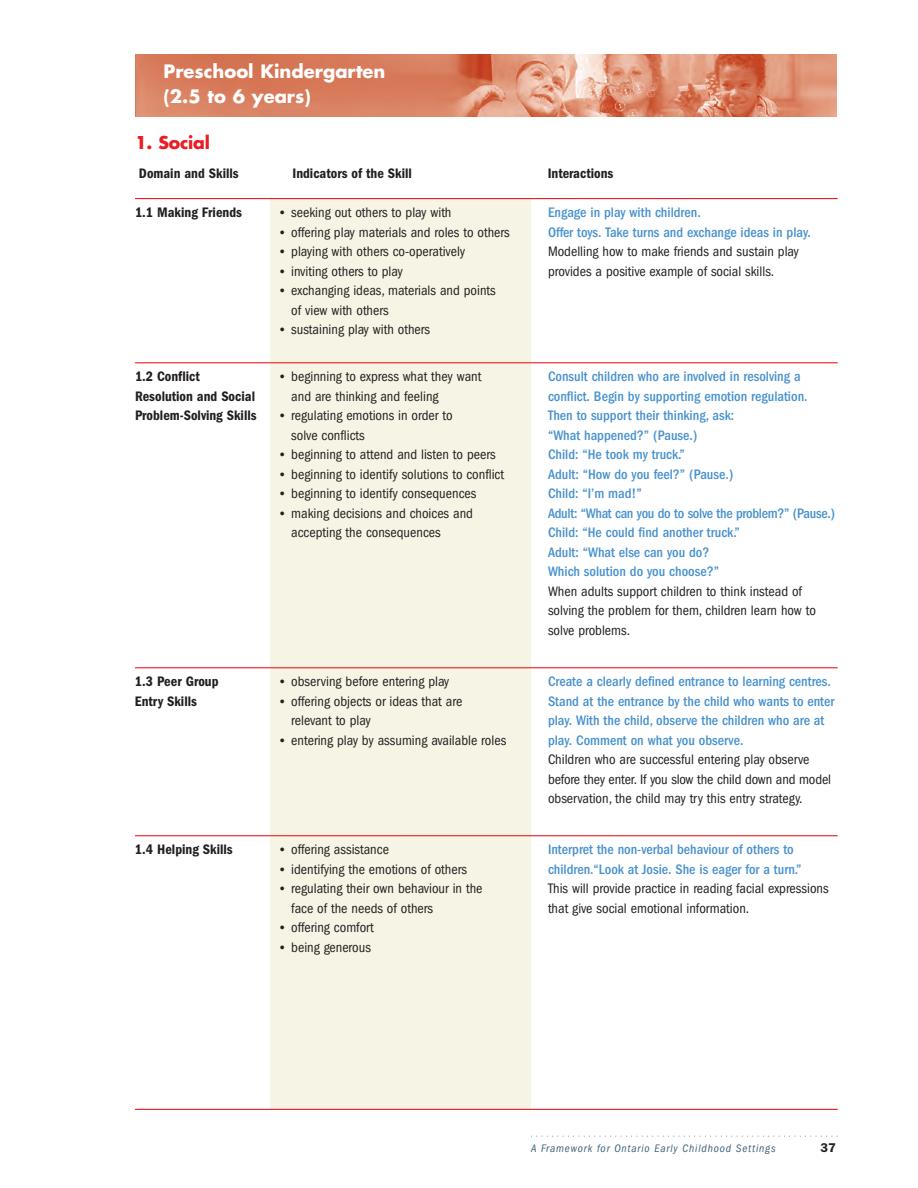
<style>
.page{position:relative;width:918px;height:1188px;background:#fff}
.page>*{position:absolute;margin:0;border:0;box-sizing:border-box;transform-origin:0 0}
.t1{font:700 18px/25.5px "Futura";color:#fff}
.t2{font:700 17.25px "Futura";letter-spacing:-.015em;color:#ed1c24}
.t3{font:condensed 14.25px/19.5px "Franklin Gothic";color:#231f20}
.t4{font:500 condensed 14.25px/19.5px "Franklin Gothic";color:#4791ce}
.t5{font:600 condensed 14.25px/19.5px "Franklin Gothic";color:#231f20}
.t6{font:600 12.75px "Franklin Gothic";color:#231f20}
.t7{font:italic condensed 11.25px "Franklin Gothic";letter-spacing:.075em;color:#3f6279}
.s1{font-family:"Franklin Got ITC";font-stretch:normal;font-size:13.5px}
.s2{font-weight:500;color:#4791ce}
.s3{font-weight:400;color:#231f20}
</style>
<div class="page">
<div style="left:271px;top:198px;width:260px;height:912px;background:#f6f4e5"></div>
<hr style="left:135px;top:198px;width:703px;height:1px;background:#ed1c24">
<hr style="left:135px;top:362px;width:703px;height:1px;background:#ed1c24">
<hr style="left:135px;top:667px;width:703px;height:1px;background:#ed1c24">
<hr style="left:135px;top:835px;width:703px;height:1px;background:#ed1c24">
<hr style="left:135px;top:1109px;width:703px;height:1px;background:#ed1c24">
<svg style="left:531px;top:1136px;width:307px;height:1px"></svg>
<img style="left:135px;top:54px;width:702px;height:63px">
<h2 class="t1" style="left:164px;top:60px;width:223px">Preschool Kindergarten (2.5 to 6 years)</h2>
<h3 class="t2" style="left:135px;top:135px;width:76px">1. Social</h3>
<p class="t5" style="left:139px;top:165px;width:101px">Domain and Skills</p>
<p class="t5" style="left:293px;top:165px;width:121px">Indicators of the Skill</p>
<p class="t5" style="left:548px;top:165px;width:67px">Interactions</p>
<p class="t5" style="left:135px;top:204px;width:108px">1.1 Making Friends</p>
<p class="t3" style="left:278px;top:204px;width:175px"><span class="s1">•</span> seeking out others to play with</p>
<p class="t3" style="left:278px;top:223px;width:233px"><span class="s1">•</span> offering play materials and roles to others</p>
<p class="t3" style="left:278px;top:243px;width:189px"><span class="s1">•</span> playing with others co-operatively</p>
<p class="t3" style="left:278px;top:262px;width:127px"><span class="s1">•</span> inviting others to play</p>
<p class="t3" style="left:291px;top:282px;width:206px;text-indent:-14px"><span class="s1">•</span> exchanging ideas, materials and points of view with others</p>
<p class="t3" style="left:278px;top:321px;width:154px"><span class="s1">•</span> sustaining play with others</p>
<p class="t3" style="left:548px;top:204px;width:264px"><span class="s2">Engage in play with children.<br>Offer toys. Take turns and exchange ideas in play.<br></span>Modelling how to make friends and sustain play provides a positive example of social skills.</p>
<p class="t5" style="left:135px;top:368px;width:123px">1.2 Conflict<br>Resolution and Social<br>Problem-Solving Skills</p>
<p class="t3" style="left:291px;top:368px;width:192px;text-indent:-14px"><span class="s1">•</span> beginning to express what they want and are thinking and feeling</p>
<p class="t3" style="left:291px;top:407px;width:163px;text-indent:-14px"><span class="s1">•</span> regulating emotions in order to solve conflicts</p>
<p class="t3" style="left:278px;top:446px;width:219px"><span class="s1">•</span> beginning to attend and listen to peers</p>
<p class="t3" style="left:278px;top:466px;width:228px"><span class="s1">•</span> beginning to identify solutions to conflict</p>
<p class="t3" style="left:278px;top:485px;width:200px"><span class="s1">•</span> beginning to identify consequences</p>
<p class="t3" style="left:291px;top:505px;width:183px;text-indent:-14px"><span class="s1">•</span> making decisions and choices and accepting the consequences</p>
<p class="t5" style="left:135px;top:673px;width:85px">1.3 Peer Group<br>Entry Skills</p>
<p class="t3" style="left:278px;top:673px;width:173px"><span class="s1">•</span> observing before entering play</p>
<p class="t3" style="left:291px;top:693px;width:173px;text-indent:-14px"><span class="s1">•</span> offering objects or ideas that are relevant to play</p>
<p class="t3" style="left:278px;top:732px;width:230px"><span class="s1">•</span> entering play by assuming available roles</p>
<p class="t5" style="left:135px;top:841px;width:99px">1.4 Helping Skills</p>
<p class="t3" style="left:278px;top:841px;width:113px"><span class="s1">•</span> offering assistance</p>
<p class="t3" style="left:278px;top:860px;width:191px"><span class="s1">•</span> identifying the emotions of others</p>
<p class="t3" style="left:291px;top:880px;width:193px;text-indent:-14px"><span class="s1">•</span> regulating their own behaviour in the face of the needs of others</p>
<p class="t3" style="left:278px;top:919px;width:97px"><span class="s1">•</span> offering comfort</p>
<p class="t3" style="left:278px;top:938px;width:95px"><span class="s1">•</span> being generous</p>
<p class="t4" style="left:548px;top:368px;width:289px">Consult children who are involved in resolving a conflict. Begin by supporting emotion regulation.<br>Then to support their thinking, ask:<br>“What happened?” (Pause.)<br>Child: “He took my truck.”<br>Adult: “How do you feel?” (Pause.)<br>Child: “I’m mad!”<br>Adult: “What can you do to solve the problem?” (Pause.)<br>Child: “He could find another truck.”<br>Adult: “What else can you do?<br>Which solution do you choose?”<br><span class="s3">When adults support children to think instead of solving the problem for them, children learn how to solve problems.</span></p>
<p class="t4" style="left:548px;top:673px;width:288px">Create a clearly defined entrance to learning centres.<br>Stand at the entrance by the child who wants to enter play. With the child, observe the children who are at play. Comment on what you observe.<br><span class="s3">Children who are successful entering play observe before they enter. If you slow the child down and model observation, the child may try this entry strategy.</span></p>
<p class="t3" style="left:548px;top:841px;width:282px"><span class="s2">Interpret the non-verbal behaviour of others to children.“Look at Josie. She is eager for a turn.”<br></span>This will provide practice in reading facial expressions that give social emotional information.</p>
<p class="t7" style="left:531px;top:1144px;width:246px">A Framework for Ontario Early Childhood Settings</p>
<p class="t6" style="left:821px;top:1140px;width:17px">37</p>
</div>
